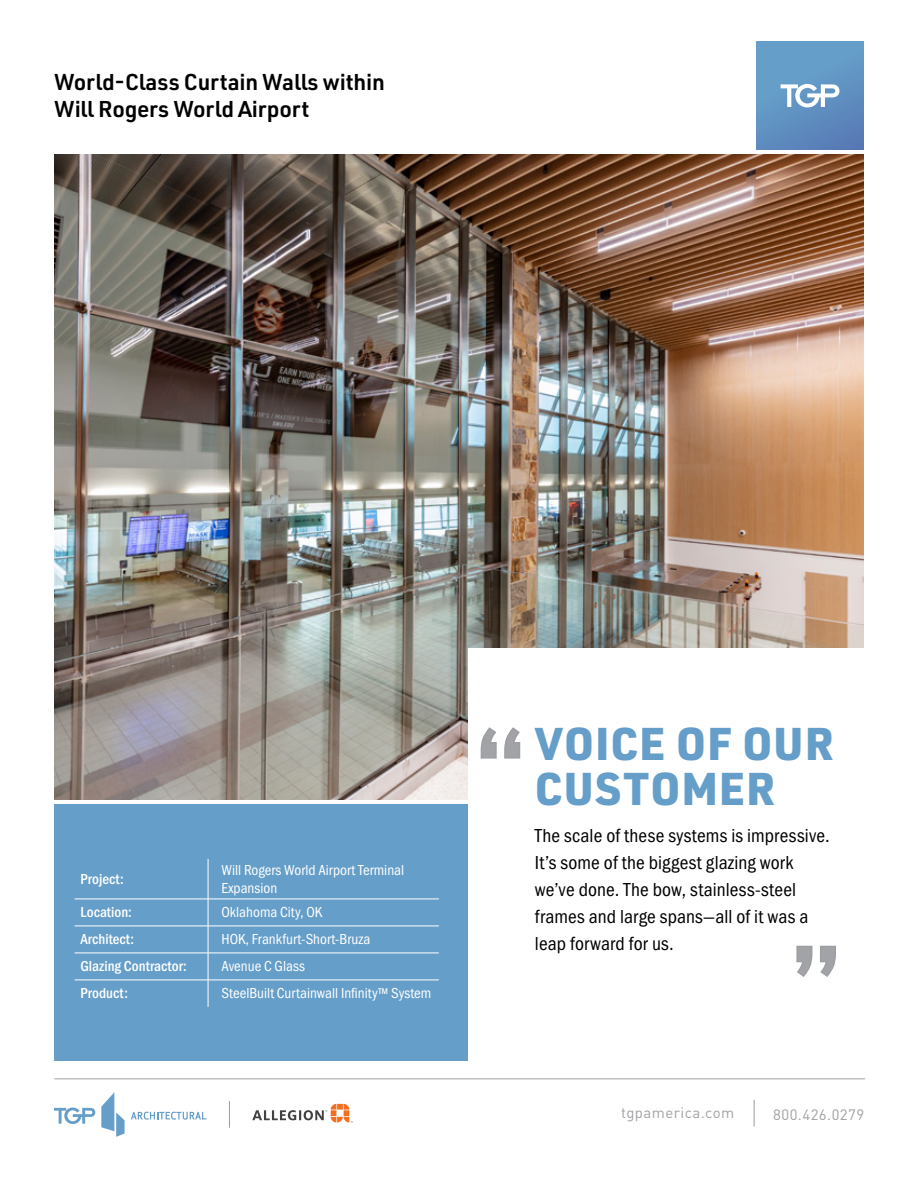
<style>
.page{position:relative;width:918px;height:1188px;background:#fff}
.page>*{position:absolute;margin:0;border:0;box-sizing:border-box;transform-origin:0 0}
.t1{font:900 45px/45px "URWDIN";letter-spacing:.02em;color:#659ec8}
.t2{font:600 22.5px/27px "URWDIN";letter-spacing:-.01em;color:#000}
.t3{font:19.5px/27px "Franklin Gothic URW Cond";letter-spacing:.01em;color:#000}
.t4{font:15px/18px "Franklin Gothic URW Cond";color:#fff}
.t5{font:500 15px "Franklin Gothic URW Cond";color:#fff}
.t6{font:15px "DIN Pro";letter-spacing:.03em;color:#9fa1a4}
</style>
<div class="page">
<hr style="left:55px;top:1078px;width:810px;height:1px;background:#9fa1a4">
<div style="left:756px;top:42px;width:108px;height:108px;background:linear-gradient(to bottom,#67a3cb,#5b83ba)"></div>
<svg style="left:781px;top:84px;width:58px;height:23px"></svg>
<svg style="left:754px;top:1100px;width:1px;height:26px"></svg>
<svg style="left:229px;top:1101px;width:1px;height:26px"></svg>
<svg style="left:252px;top:1104px;width:101px;height:18px"></svg>
<svg style="left:54px;top:1108px;width:41px;height:16px"></svg>
<svg style="left:131px;top:1112px;width:75px;height:8px"></svg>
<svg style="left:101px;top:1092px;width:24px;height:45px"></svg>
<img style="left:55px;top:154px;width:809px;height:645px">
<div style="left:54px;top:805px;width:414px;height:256px;background:#659ec8"></div>
<hr style="left:208px;top:859px;width:1px;height:40px;background:#fff">
<hr style="left:75px;top:899px;width:133px;height:1px;background:#fff">
<hr style="left:208px;top:899px;width:231px;height:1px;background:#fff">
<hr style="left:75px;top:926px;width:133px;height:1px;background:#fff">
<hr style="left:208px;top:926px;width:231px;height:1px;background:#fff">
<hr style="left:75px;top:953px;width:133px;height:1px;background:#fff">
<hr style="left:208px;top:953px;width:231px;height:1px;background:#fff">
<hr style="left:75px;top:980px;width:133px;height:1px;background:#fff">
<hr style="left:208px;top:980px;width:231px;height:1px;background:#fff">
<svg style="left:208px;top:899px;width:1px;height:108px"></svg>
<div style="left:468px;top:648px;width:397px;height:408px;background:#fff"></div>
<svg style="left:480px;top:727px;width:41px;height:32px"></svg>
<svg style="left:796px;top:945px;width:40px;height:32px"></svg>
<p class="t2" style="left:54px;top:68px;width:332px">World-Class Curtain Walls within<br>Will Rogers World Airport</p>
<p class="t5" style="left:81px;top:868px;width:45px">Project:</p>
<p class="t4" style="left:222px;top:860px;width:184px">Will Rogers World Airport Terminal<br>Expansion</p>
<p class="t5" style="left:81px;top:902px;width:53px">Location:</p>
<p class="t4" style="left:222px;top:902px;width:102px">Oklahoma City, OK</p>
<p class="t5" style="left:81px;top:929px;width:55px">Architect:</p>
<p class="t4" style="left:222px;top:929px;width:150px">HOK, Frankfurt-Short-Bruza</p>
<p class="t5" style="left:81px;top:956px;width:108px">Glazing Contractor:</p>
<p class="t4" style="left:222px;top:956px;width:85px">Avenue C Glass</p>
<p class="t5" style="left:81px;top:983px;width:49px">Product:</p>
<p class="t4" style="left:222px;top:983px;width:211px">SteelBuilt Curtainwall Infinity™ System</p>
<h1 class="t1" style="left:535px;top:720px;width:300px">VOICE OF OUR<br>CUSTOMER</h1>
<p class="t3" style="left:535px;top:821px;width:296px">The scale of these systems is impressive.<br>It’s some of the biggest glazing work we’ve done. The bow, stainless-steel frames and large spans—all of it was a leap forward for us.</p>
<p class="t6" style="left:621px;top:1101px;width:115px">tgpamerica.com</p>
<p class="t6" style="left:773px;top:1102px;width:93px">800.426.0279</p>
</div>
